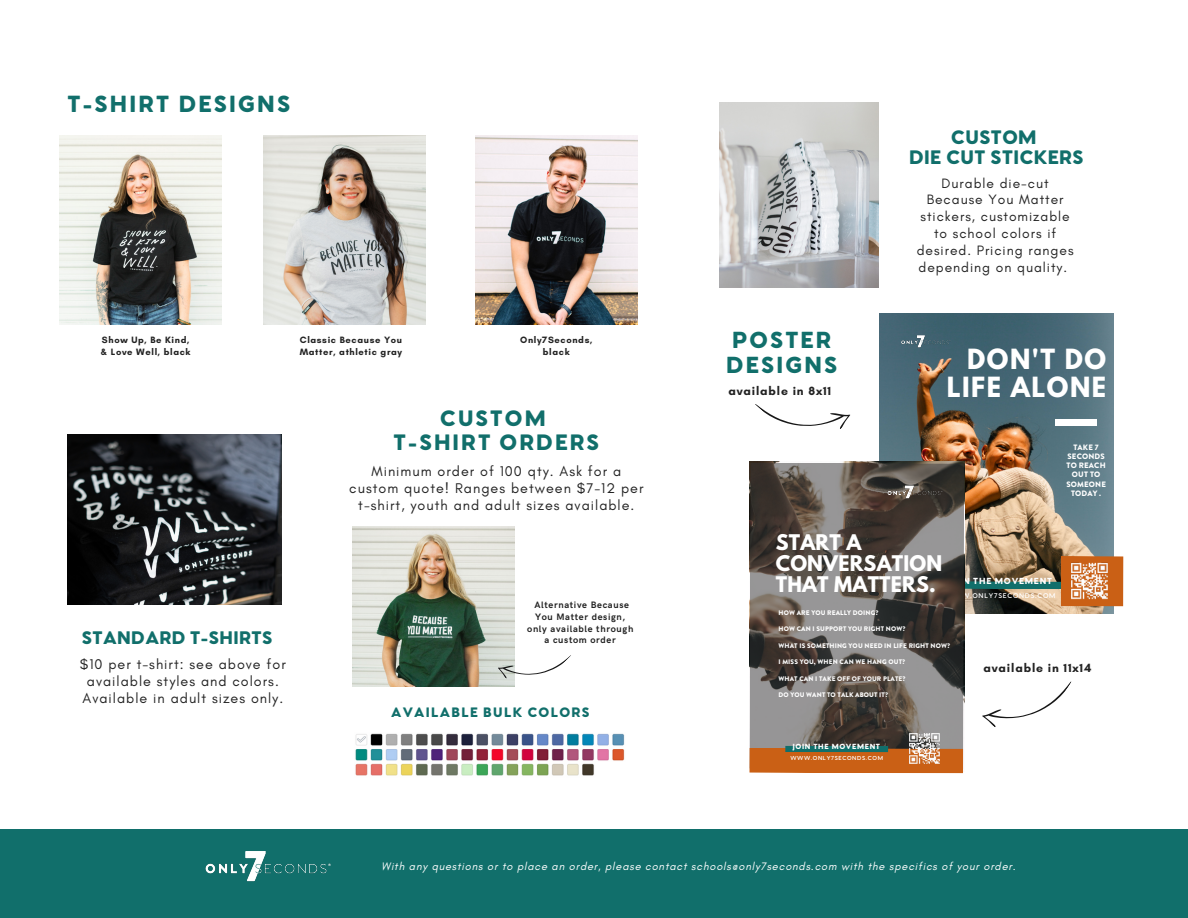
<style>
.page{position:relative;width:1188px;height:918px;background:#fff}
.page>*{position:absolute;margin:0;border:0;box-sizing:border-box;transform-origin:0 0}
.t1{font:900 24.6px/24.8px "Venti CF";letter-spacing:.09em;color:#116f6b}
.t2{font:700 24.6px/28.7px "League Spartan";letter-spacing:.06em;color:#fff;text-align:right}
.t3{font:900 23.55px "Venti CF";letter-spacing:.09em;color:#116f6b}
.t4{font:900 20.55px "Venti CF";letter-spacing:.02em;color:#116f6b}
.t5{font:900 19.2px "Venti CF";letter-spacing:.02em;color:#116f6b}
.t6{font:700 19.05px/21px "League Spartan";letter-spacing:.01em;color:#fff}
.t7{font:900 14.4px "Venti CF";letter-spacing:.09em;color:#116f6b}
.t8{font:14.25px/17px "Glacial Indifference";letter-spacing:.07em;color:#222;text-align:center}
.t9{font:13.8px/16.8px "Glacial Indifference";letter-spacing:.07em;color:#222;text-align:center}
.t10{font:700 12.15px "Glacial Indifference";letter-spacing:.07em;color:#222}
.t11{font:italic 11.1px "Glacial Indifference";letter-spacing:.07em;color:#fff}
.t12{font:700 9.3px/12px "Glacial Indifference";letter-spacing:.07em;color:#222}
.t13{font:700 9.3px/11.7px "HK Grotesk";letter-spacing:.07em;color:#222;text-align:center}
.t14{font:900 9.3px "Venti CF";letter-spacing:.085em;color:#fff}
.t15{font:900 7.8px/9.3px "Brandon Grotesque";letter-spacing:.02em;color:#fff;text-align:center}
.t16{font:900 7.8px "Venti CF";letter-spacing:.085em;color:#fff}
.t17{font:600 7.2px "Venti CF";letter-spacing:.105em;color:#fff}
.t18{font:900 6.6px "Brandon Grotesque";letter-spacing:.02em;color:#fff}
.t19{font:600 6.15px "Venti CF";letter-spacing:.105em;color:#fff}
</style>
<div class="page">
<img style="left:264px;top:135px;width:162px;height:189px">
<img style="left:60px;top:135px;width:162px;height:189px">
<img style="left:476px;top:136px;width:162px;height:189px">
<img style="left:353px;top:527px;width:162px;height:160px">
<div style="left:0;top:829px;width:1188px;height:89px;background:#116f6b"></div>
<img style="left:205px;top:851px;width:126px;height:31px">
<img style="left:355px;top:733px;width:270px;height:43px">
<img style="left:879px;top:313px;width:234px;height:301px">
<div style="left:1056px;top:420px;width:41px;height:6px;background:#fff"></div>
<img style="left:900px;top:332px;width:50px;height:16px">
<div style="left:940px;top:581px;width:122px;height:8px;background:#116f6b"></div>
<div style="left:1061px;top:556px;width:63px;height:51px;background:#ca6015"></div>
<img style="left:1071px;top:562px;width:37px;height:38px">
<svg style="left:749px;top:463px;width:215px;height:306px;background:#635d59"></svg>
<img style="left:885px;top:483px;width:57px;height:17px">
<div style="left:749px;top:748px;width:214px;height:25px;background:#ca6015"></div>
<img style="left:904px;top:728px;width:40px;height:40px">
<div style="left:785px;top:746px;width:103px;height:6px;background:#116f6b"></div>
<svg style="left:755px;top:404px;width:96px;height:25px"></svg>
<svg style="left:982px;top:681px;width:90px;height:46px"></svg>
<svg style="left:496px;top:624px;width:75px;height:63px"></svg>
<img style="left:67px;top:435px;width:214px;height:170px">
<img style="left:720px;top:103px;width:158px;height:184px">
<p class="t1" style="left:67px;top:89px;width:224px">T-SHIRT DESIGNS</p>
<p class="t12" style="left:101px;top:334px;width:91px">Show Up, Be Kind, &amp; Love Well, black</p>
<p class="t12" style="left:300px;top:334px;width:104px">Classic Because You<br>Matter, athletic gray</p>
<p class="t12" style="left:520px;top:334px;width:74px;text-align:center">Only7Seconds, black</p>
<p class="t3" style="left:440px;top:401px;width:107px">CUSTOM</p>
<p class="t3" style="left:394px;top:426px;width:207px">T-SHIRT ORDERS</p>
<p class="t5" style="left:82px;top:624px;width:192px">STANDARD T-SHIRTS</p>
<p class="t8" style="left:80px;top:656px;width:207px">$10 per t-shirt: see above for available styles and colors.</p>
<p class="t8" style="left:83px;top:690px;width:202px">Available in adult sizes only.</p>
<p class="t8" style="left:349px;top:463px;width:296px">Minimum order of 100 qty. Ask for a custom quote! Ranges between $7-12 per t-shirt, youth and adult sizes available.</p>
<p class="t13" style="left:527px;top:600px;width:108px">Alternative Because<br>You Matter design, only available through a custom order</p>
<p class="t7" style="left:391px;top:702px;width:200px">AVAILABLE BULK COLORS</p>
<p class="t1" style="left:726px;top:325px;width:113px">POSTER<br>DESIGNS</p>
<p class="t10" style="left:728px;top:384px;width:104px">available in 8x11</p>
<p class="t4" style="left:951px;top:123px;width:87px">CUSTOM</p>
<p class="t4" style="left:909px;top:143px;width:176px">DIE CUT STICKERS</p>
<p class="t9" style="left:917px;top:174px;width:158px">Durable die-cut<br>Because You Matter stickers, customizable to school colors if desired. Pricing ranges depending on quality.</p>
<p class="t2" style="left:947px;top:348px;width:161px">DON'T DO<br>LIFE ALONE</p>
<p class="t15" style="left:1066px;top:442px;width:41px">TAKE 7<br>SECONDS<br>TO REACH<br>OUT TO<br>SOMEONE<br>TODAY .</p>
<p class="t6" style="left:776px;top:534px;width:168px">START A<br>CONVERSATION<br>THAT MATTERS.</p>
<p class="t14" style="left:948px;top:574px;width:105px">JOIN THE MOVEMENT</p>
<p class="t17" style="left:946px;top:591px;width:111px">WWW.ONLY7SECONDS.COM</p>
<p class="t18" style="left:779px;top:608px;width:101px">HOW ARE YOU REALLY DOING?</p>
<p class="t18" style="left:779px;top:625px;width:129px">HOW CAN I SUPPORT YOU RIGHT NOW?</p>
<p class="t18" style="left:779px;top:641px;width:173px">WHAT IS SOMETHING YOU NEED IN LIFE RIGHT NOW?</p>
<p class="t18" style="left:779px;top:657px;width:128px">I MISS YOU, WHEN CAN WE HANG OUT?</p>
<p class="t18" style="left:779px;top:674px;width:129px">WHAT CAN I TAKE OFF OF YOUR PLATE?</p>
<p class="t18" style="left:779px;top:690px;width:111px">DO YOU WANT TO TALK ABOUT IT?</p>
<p class="t16" style="left:792px;top:741px;width:89px">JOIN THE MOVEMENT</p>
<p class="t19" style="left:790px;top:754px;width:94px">WWW.ONLY7SECONDS.COM</p>
<p class="t10" style="left:983px;top:660px;width:109px">available in 11x14</p>
<p class="t11" style="left:382px;top:859px;width:636px">With any questions or to place an order, please contact schools@only7seconds.com with the specifics of your order.</p>
</div>
